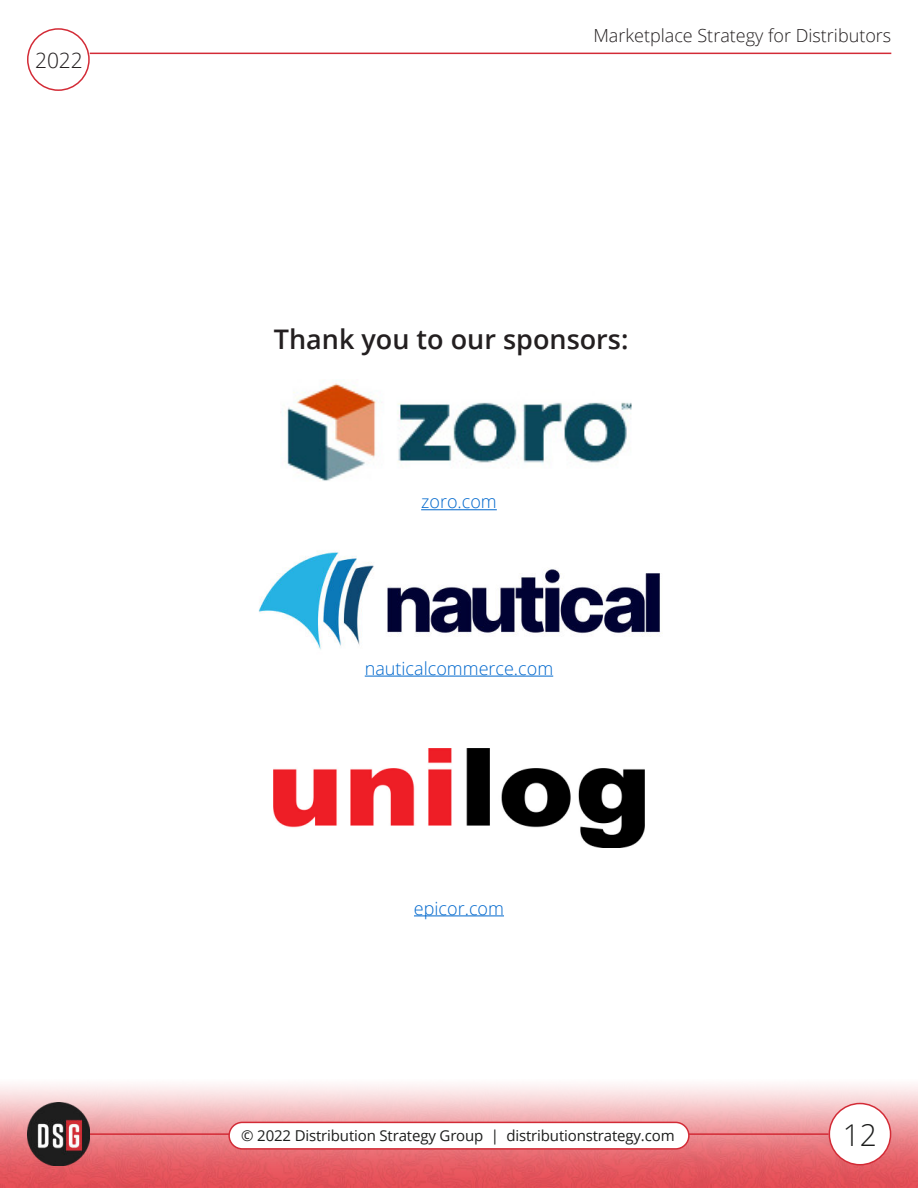
<style>
.page{position:relative;width:918px;height:1188px;background:#fff}
.page>*{position:absolute;margin:0;border:0;box-sizing:border-box;transform-origin:0 0}
.t1{font:300 30px "Open Sans";color:#1c1d1c}
.t2{font:600 27px "Open Sans";color:#231f20}
.t3{font:300 21px "Open Sans";color:#231f20}
.t4{font:300 18px "Open Sans";color:#0068cd}
.t5{font:300 18px "Open Sans";color:#231f20}
.t6{font:15px "Open Sans";letter-spacing:-.01em;color:#1c1d1c}
</style>
<div class="page">
<img style="left:0;top:1085px;width:918px;height:102px">
<div style="left:829px;top:1104px;width:62px;height:61px;background:#fff;border-radius:50%"></div>
<div style="left:829px;top:1103px;width:62px;height:62px;border:2px solid #d32b36;border-radius:50%"></div>
<div style="left:27px;top:28px;width:63px;height:63px;border:2px solid #d32b36;border-radius:50%"></div>
<hr style="left:90px;top:53px;width:801px;height:1px;background:#d32b36">
<hr style="left:90px;top:1133px;width:739px;height:2px;background:#d32b36">
<img style="left:27px;top:1103px;width:63px;height:63px">
<div style="left:229px;top:1122px;width:460px;height:27px;background:#fff;border-radius:13px"></div>
<div style="left:228px;top:1122px;width:462px;height:28px;border:2px solid #d32b36;border-radius:13px"></div>
<hr style="left:421px;top:509px;width:76px;height:1px;background:#0068cd">
<hr style="left:365px;top:676px;width:188px;height:1px;background:#0068cd">
<hr style="left:414px;top:915px;width:90px;height:1px;background:#0068cd">
<img style="left:282px;top:383px;width:350px;height:98px">
<img style="left:258px;top:550px;width:403px;height:99px">
<img style="left:274px;top:749px;width:370px;height:99px">
<h3 class="t3" style="left:35px;top:52px;width:49px">2022</h3>
<p class="t5" style="left:593px;top:28px;width:299px">Marketplace Strategy for Distributors</p>
<h2 class="t2" style="left:274px;top:328px;width:356px">Thank you to our sponsors:</h2>
<p class="t4" style="left:421px;top:495px;width:77px">zoro.com</p>
<p class="t4" style="left:365px;top:661px;width:190px">nauticalcommerce.com</p>
<p class="t4" style="left:414px;top:901px;width:92px">epicor.com</p>
<p class="t6" style="left:241px;top:1130px;width:435px">© 2022 Distribution Strategy Group | distributionstrategy.com</p>
<h1 class="t1" style="left:843px;top:1123px;width:36px">12</h1>
</div>
